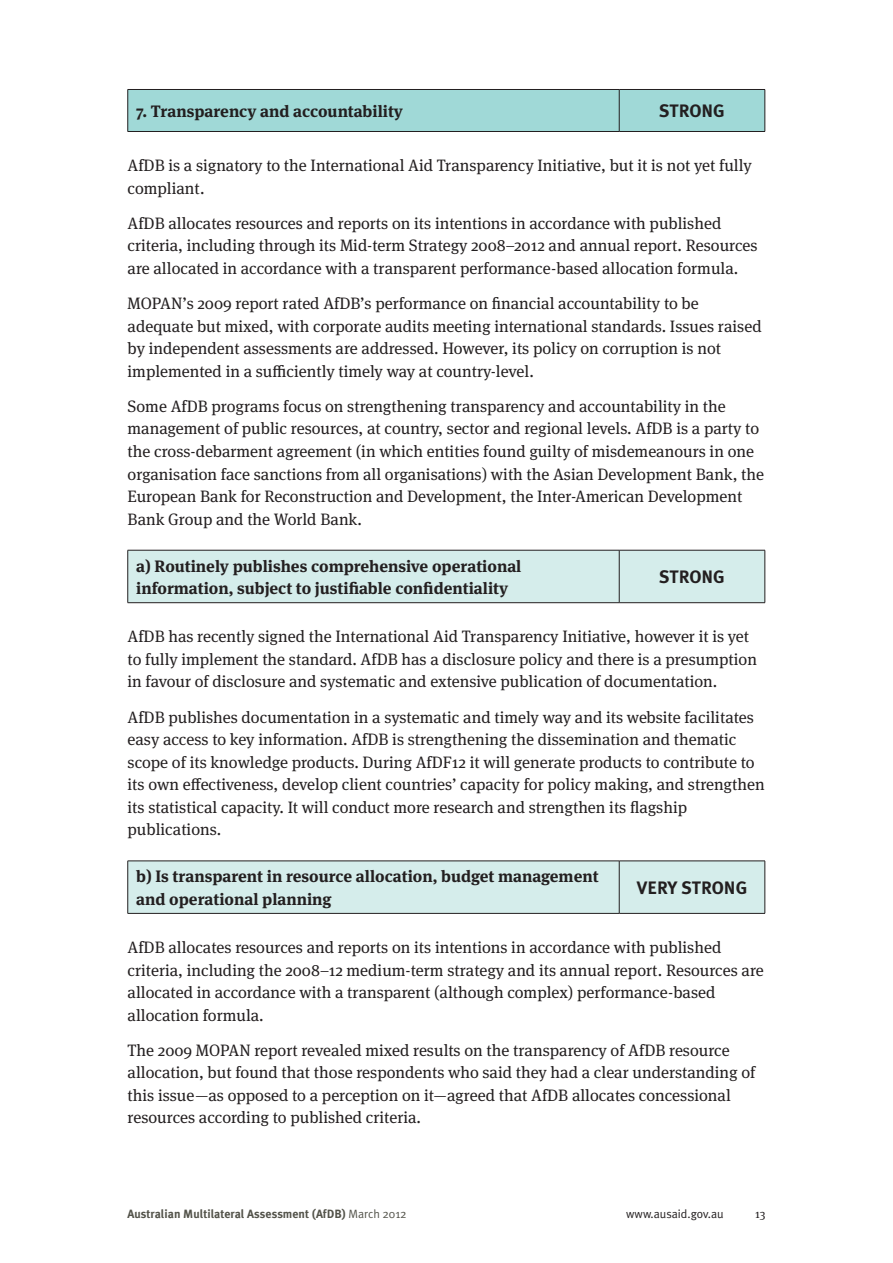
<style>
.page{position:relative;width:893px;height:1263px;background:#fff}
.page>*{position:absolute;margin:0;border:0;box-sizing:border-box;transform-origin:0 0}
._08bbbb_RIGHT_COLUMN{font:700 18px "Meta Plus";color:#231f20}
._04__BODY_TEXT{font:16.5px/22.5px "Meta Serif OT";color:#231f20}
._04__BODY_TEXT-2{font:700 16.5px/22.5px "Meta Serif OT";color:#231f20}
.t1{font:700 12px "Meta Plus";color:#53534a}
.t2{font:12px "Meta Plus Normal";color:#231f20}
.t3{font:12px "Meta Serif OT";color:#231f20}
.s1{font-family:"Meta Plus Normal";font-weight:400}
</style>
<div class="page">
<div style="left:128px;top:90px;width:637px;height:41px;background:#a0d9d7"></div>
<hr style="left:128px;top:89px;width:491px;height:1px;background:#231f20">
<hr style="left:619px;top:89px;width:146px;height:1px;background:#231f20">
<hr style="left:619px;top:90px;width:1px;height:41px;background:#231f20">
<hr style="left:128px;top:131px;width:491px;height:1px;background:#231f20">
<hr style="left:619px;top:131px;width:146px;height:1px;background:#231f20">
<hr style="left:127px;top:90px;width:1px;height:41px;background:#231f20">
<hr style="left:765px;top:90px;width:1px;height:41px;background:#231f20">
<div style="left:128px;top:551px;width:637px;height:51px;background:#d5edeb"></div>
<hr style="left:128px;top:550px;width:491px;height:1px;background:#231f20">
<hr style="left:619px;top:550px;width:146px;height:1px;background:#231f20">
<hr style="left:619px;top:550px;width:1px;height:52px;background:#231f20">
<hr style="left:128px;top:602px;width:491px;height:1px;background:#231f20">
<hr style="left:619px;top:602px;width:146px;height:1px;background:#231f20">
<hr style="left:127px;top:550px;width:1px;height:52px;background:#231f20">
<hr style="left:765px;top:550px;width:1px;height:52px;background:#231f20">
<div style="left:128px;top:862px;width:637px;height:51px;background:#d5edeb"></div>
<hr style="left:128px;top:861px;width:491px;height:1px;background:#231f20">
<hr style="left:619px;top:861px;width:146px;height:1px;background:#231f20">
<hr style="left:619px;top:861px;width:1px;height:52px;background:#231f20">
<hr style="left:128px;top:913px;width:491px;height:1px;background:#231f20">
<hr style="left:619px;top:913px;width:146px;height:1px;background:#231f20">
<hr style="left:127px;top:861px;width:1px;height:52px;background:#231f20">
<hr style="left:765px;top:861px;width:1px;height:52px;background:#231f20">
<p class="_04__BODY_TEXT-2" style="left:136px;top:100px;width:268px">7. Transparency and accountability</p>
<p class="_08bbbb_RIGHT_COLUMN" style="left:659px;top:101px;width:67px">STRONG</p>
<p class="_04__BODY_TEXT" style="left:128px;top:155px;width:626px">AfDB is a signatory to the International Aid Transparency Initiative, but it is not yet fully compliant.</p>
<p class="_04__BODY_TEXT" style="left:128px;top:212px;width:632px">AfDB allocates resources and reports on its intentions in accordance with published criteria, including through its Mid-term Strategy 2008–2012 and annual report. Resources are allocated in accordance with a transparent performance-based allocation formula.</p>
<p class="_04__BODY_TEXT" style="left:128px;top:293px;width:636px">MOPAN’s 2009 report rated AfDB’s performance on financial accountability to be adequate but mixed, with corporate audits meeting international standards. Issues raised by independent assessments are addressed. However, its policy on corruption is not implemented in a sufficiently timely way at country-level.</p>
<p class="_04__BODY_TEXT" style="left:128px;top:395px;width:638px">Some AfDB programs focus on strengthening transparency and accountability in the management of public resources, at country, sector and regional levels. AfDB is a party to the cross-debarment agreement (in which entities found guilty of misdemeanours in one organisation face sanctions from all organisations) with the Asian Development Bank, the European Bank for Reconstruction and Development, the Inter-American Development Bank Group and the World Bank.</p>
<p class="_04__BODY_TEXT-2" style="left:136px;top:555px;width:387px">a) Routinely publishes comprehensive operational information, subject to justifiable confidentiality</p>
<p class="_08bbbb_RIGHT_COLUMN" style="left:659px;top:567px;width:67px">STRONG</p>
<p class="_04__BODY_TEXT" style="left:128px;top:626px;width:631px">AfDB has recently signed the International Aid Transparency Initiative, however it is yet to fully implement the standard. AfDB has a disclosure policy and there is a presumption in favour of disclosure and systematic and extensive publication of documentation.</p>
<p class="_04__BODY_TEXT" style="left:128px;top:706px;width:639px">AfDB publishes documentation in a systematic and timely way and its website facilitates easy access to key information. AfDB is strengthening the dissemination and thematic scope of its knowledge products. During AfDF12 it will generate products to contribute to its own effectiveness, develop client countries’ capacity for policy making, and strengthen its statistical capacity. It will conduct more research and strengthen its flagship publications.</p>
<p class="_04__BODY_TEXT-2" style="left:136px;top:865px;width:464px">b) Is transparent in resource allocation, budget management and operational planning</p>
<p class="_08bbbb_RIGHT_COLUMN" style="left:637px;top:877px;width:112px">VERY STRONG</p>
<p class="_04__BODY_TEXT" style="left:128px;top:936px;width:638px">AfDB allocates resources and reports on its intentions in accordance with published criteria, including the 2008–12 medium-term strategy and its annual report. Resources are allocated in accordance with a transparent (although complex) performance-based allocation formula.</p>
<p class="_04__BODY_TEXT" style="left:128px;top:1039px;width:629px">The 2009 MOPAN report revealed mixed results on the transparency of AfDB resource allocation, but found that those respondents who said they had a clear understanding of this issue—as opposed to a perception on it—agreed that AfDB allocates concessional resources according to published criteria.</p>
<p class="t1" style="left:128px;top:1207px;width:281px">Australian Multilateral Assessment (AfDB) <span class="s1">March 2012</span></p>
<p class="t2" style="left:626px;top:1207px;width:99px">www.ausaid.gov.au</p>
<p class="t3" style="left:755px;top:1207px;width:12px">13</p>
</div>
